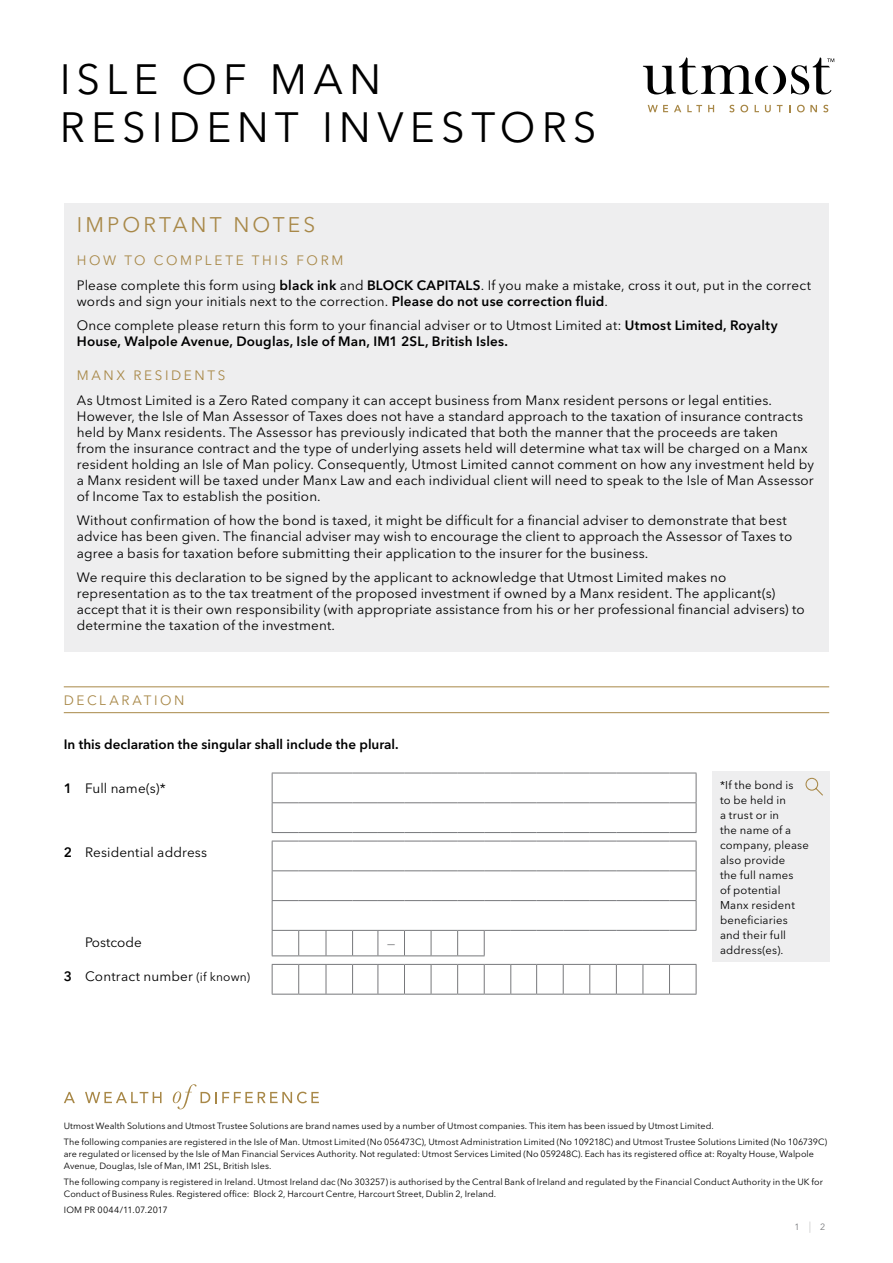
<style>
.page{position:relative;width:893px;height:1263px;background:#fff}
.page>*{position:absolute;margin:0;border:0;box-sizing:border-box;transform-origin:0 0}
.t1{font:42px "Avenir Next LT Pro";color:#000}
.t2{font:21px "Avenir Next LT Pro";color:#a88848}
.t3{font:13.5px/16px "Avenir Next LT Pro";letter-spacing:.01em;color:#000}
.t4{font:600 13.5px "Avenir Next LT Pro";color:#000}
.t5{font:13.5px "Avenir Next LT Pro";letter-spacing:.195em;color:#a88848}
.t6{font:13.5px "Avenir Next LT Pro";color:#77787b}
.t7{font:11.25px/15px "Avenir Next LT Pro";letter-spacing:.02em;color:#000}
.t8{font:9px/12px "Avenir Next LT Pro";letter-spacing:.005em;color:#000}
.t9{font:9px "Avenir Next LT Pro";color:#77787b}
.s1{color:#a88848}
.s2{font-weight:600}
.s3{font-size:12px}
.s4{font-weight:200;font-size:11.25px}
</style>
<div class="page">
<svg style="left:64px;top:1092px;width:11px;height:11px"></svg>
<svg style="left:85px;top:1092px;width:77px;height:11px"></svg>
<svg style="left:173px;top:1084px;width:146px;height:25px"></svg>
<svg style="left:643px;top:57px;width:191px;height:37px"></svg>
<svg style="left:648px;top:105px;width:20px;height:7px"></svg>
<svg style="left:674px;top:105px;width:7px;height:7px"></svg>
<svg style="left:687px;top:105px;width:15px;height:7px"></svg>
<svg style="left:708px;top:105px;width:6px;height:7px"></svg>
<svg style="left:729px;top:105px;width:5px;height:7px"></svg>
<svg style="left:740px;top:105px;width:8px;height:7px"></svg>
<svg style="left:765px;top:105px;width:6px;height:7px"></svg>
<svg style="left:777px;top:105px;width:6px;height:7px"></svg>
<svg style="left:789px;top:105px;width:2px;height:7px"></svg>
<svg style="left:797px;top:105px;width:20px;height:7px"></svg>
<svg style="left:823px;top:105px;width:5px;height:7px"></svg>
<div style="left:64px;top:203px;width:765px;height:448px;background:#eeeeef"></div>
<svg style="left:272px;top:964px;width:425px;height:31px"></svg>
<svg style="left:272px;top:773px;width:425px;height:60px"></svg>
<svg style="left:272px;top:841px;width:425px;height:115px"></svg>
<div style="left:711px;top:771px;width:118px;height:191px;background:#eeeeef"></div>
<svg style="left:805px;top:777px;width:18px;height:19px"></svg>
<hr style="left:64px;top:686px;width:765px;height:1px;background:#a88848">
<hr style="left:64px;top:712px;width:765px;height:1px;background:#a88848">
<h1 class="t1" style="left:60px;top:54px;width:44px">Isle</h1>
<h1 class="t1" style="left:181px;top:54px;width:32px">of</h1>
<h1 class="t1" style="left:270px;top:54px;width:77px">Man</h1>
<h1 class="t1" style="left:60px;top:102px;width:31px">resident</h1>
<h1 class="t1" style="left:322px;top:102px;width:119px">investors</h1>
<h2 class="t2" style="left:77px;top:212px;width:27px">Important</h2>
<h2 class="t2" style="left:233px;top:212px;width:17px">notes</h2>
<p class="t3" style="left:77px;top:248px;width:736px;line-height:24.6px"><span class="s1">HOW TO COMPLETE THIS FORM<br></span>Please complete this form using <span class="s2">black ink</span> and <span class="s2">BLOCK CAPITALS</span>. If you make a mistake, cross it out, put in the correct</p>
<p class="t3" style="left:77px;top:289px;width:702px;line-height:24.6px">words and sign your initials next to the correction. <span class="s2">Please do not use correction fluid</span>.<br>Once complete please return this form to your financial adviser or to Utmost Limited at: <span class="s2">Utmost Limited, Royalty</span></p>
<p class="t4" style="left:77px;top:333px;width:433px">House, Walpole Avenue, Douglas, Isle of Man, IM1 2SL, British Isles.</p>
<p class="t5" style="left:77px;top:367px;width:150px">MANX RESIDENTS</p>
<p class="t3" style="left:77px;top:392px;width:739px">As Utmost Limited is a Zero Rated company it can accept business from Manx resident persons or legal entities.<br>However, the Isle of Man Assessor of Taxes does not have a standard approach to the taxation of insurance contracts held by Manx residents. The Assessor has previously indicated that both the manner that the proceeds are taken<br>from the insurance contract and the type of underlying assets held will determine what tax will be charged on a Manx resident holding an Isle of Man policy. Consequently, Utmost Limited cannot comment on how any investment held by a Manx resident will be taxed under Manx Law and each individual client will need to speak to the Isle of Man Assessor of Income Tax to establish the position.</p>
<p class="t3" style="left:77px;top:513px;width:717px">Without confirmation of how the bond is taxed, it might be difficult for a financial adviser to demonstrate that best advice has been given. The financial adviser may wish to encourage the client to approach the Assessor of Taxes to agree a basis for taxation before submitting their application to the insurer for the business.</p>
<p class="t3" style="left:77px;top:569px;width:729px">We require this declaration to be signed by the applicant to acknowledge that Utmost Limited makes no representation as to the tax treatment of the proposed investment if owned by a Manx resident. The applicant(s) accept that it is their own responsibility (with appropriate assistance from his or her professional financial advisers) to determine the taxation of the investment.</p>
<p class="t5" style="left:64px;top:692px;width:25px">Declaration</p>
<p class="t4" style="left:64px;top:736px;width:336px">In this declaration the singular shall include the plural.</p>
<p class="t3" style="left:64px;top:780px;width:103px"><span class="s2">1</span> Full name(s)*</p>
<p class="t3" style="left:64px;top:844px;width:145px"><span class="s2">2</span> Residential address</p>
<p class="t3" style="left:85px;top:934px;width:58px">Postcode</p>
<p class="t6" style="left:387px;top:935px;width:10px">—</p>
<p class="t3" style="left:64px;top:968px;width:188px"><span class="s2">3</span> Contract number <span class="s3">(if known)</span></p>
<p class="t7" style="left:720px;top:777px;width:90px">*If the bond is<br>to be held in<br>a trust or in<br>the name of a company, please also provide<br>the full names<br>of potential<br>Manx resident beneficiaries and their full address(es).</p>
<p class="t8" style="left:64px;top:1117px;width:765px;line-height:16.2px">Utmost Wealth Solutions and Utmost Trustee Solutions are brand names used by a number of Utmost companies. This item has been issued by Utmost Limited.<br>The following companies are registered in the Isle of Man. Utmost Limited (No 056473C), Utmost Administration Limited (No 109218C) and Utmost Trustee Solutions Limited (No 106739C)</p>
<p class="t8" style="left:64px;top:1148px;width:752px">are regulated or licensed by the Isle of Man Financial Services Authority. Not regulated: Utmost Services Limited (No 059248C). Each has its registered office at: Royalty House, Walpole<br>Avenue, Douglas, Isle of Man, IM1 2SL, British Isles.</p>
<p class="t8" style="left:64px;top:1176px;width:761px">The following company is registered in Ireland. Utmost Ireland dac (No 303257) is authorised by the Central Bank of Ireland and regulated by the Financial Conduct Authority in the UK for<br>Conduct of Business Rules. Registered office: Block 2, Harcourt Centre, Harcourt Street, Dublin 2, Ireland.</p>
<p class="t8" style="left:64px;top:1204px;width:105px">IOM PR 0044/11.07.2017</p>
<p class="t9" style="left:794px;top:1222px;width:33px">1<span class="s4">|</span>2</p>
</div>
